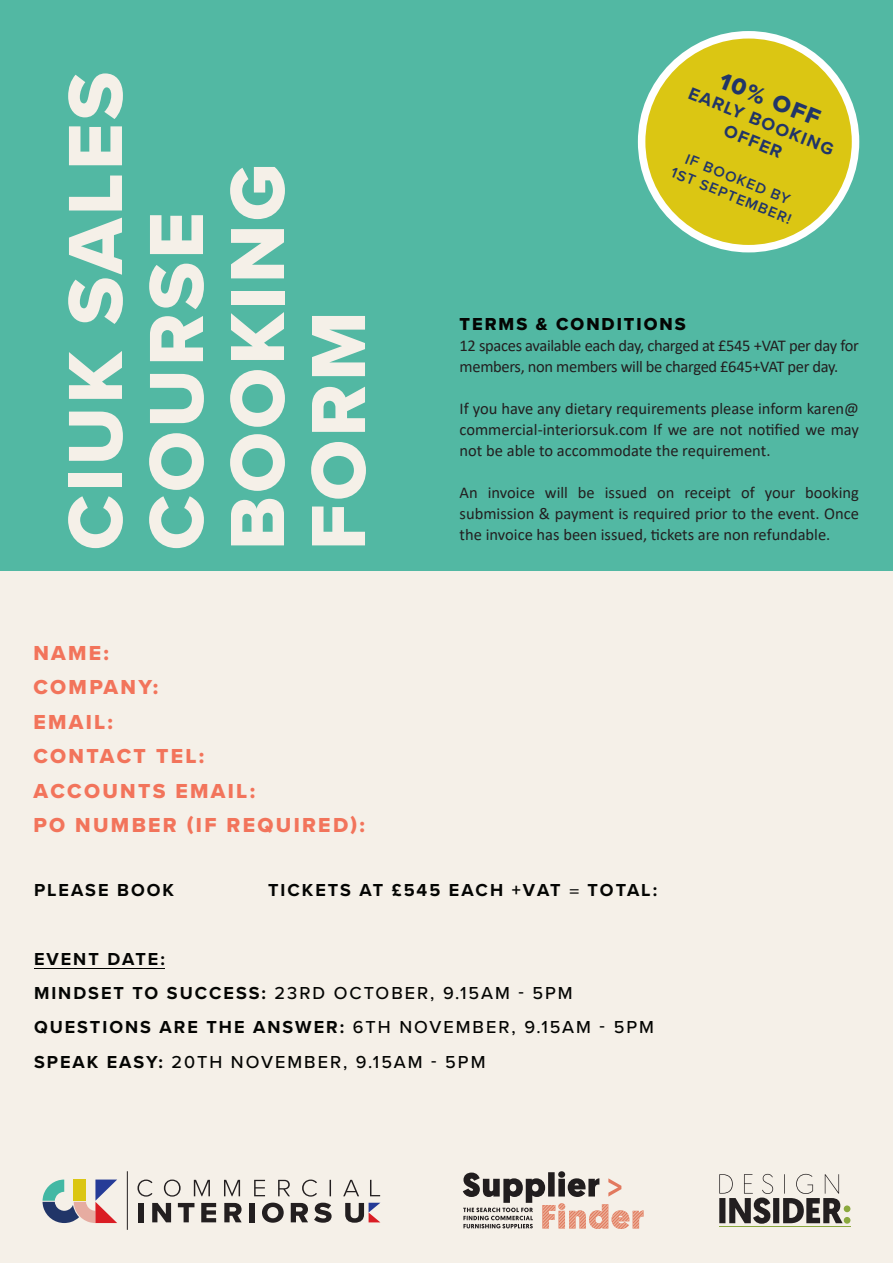
<style>
.page{position:relative;width:893px;height:1263px;background:#fff}
.page>*{position:absolute;margin:0;border:0;box-sizing:border-box;transform-origin:0 0}
.t1{font:79.5px/81px "Proxima Nova Extrabld";letter-spacing:.04em;color:#f5f0e8}
.t2{font:24px "Proxima Nova Extrabld";color:#213568}
.t3{font:21px/34.5px "Proxima Nova Extrabld";letter-spacing:.11em;color:#f2745b}
.t4{font:500 18px/34.5px "Proxima Nova";letter-spacing:.11em;color:#040503}
.t5{font:700 18px "Proxima Nova";letter-spacing:.11em;color:#040503}
.t6{font:700 18px/21.6px "Proxima Nova";color:#213568;text-align:center}
.t7{font:18px "Proxima Nova Extrabld";letter-spacing:.11em;color:#040503}
.t8{font:16.5px/21px "Calibri";letter-spacing:-.015em;color:#231f20;text-align:justify}
.t9{font:600 15px/18px "Proxima Nova";color:#213568;text-align:center}
.s1{font-family:"Minion Pro"}
.s2{font-weight:700}
</style>
<div class="page">
<div style="left:0;top:0;width:893px;height:572px;background:#52b8a3"></div>
<div style="left:642px;top:35px;width:213px;height:214px;background:#dbc613;border-radius:50%"></div>
<div style="left:638px;top:31px;width:221px;height:221px;border:8px solid #fff;border-radius:50%"></div>
<div style="left:0;top:572px;width:893px;height:691px;background:#f5f0e8"></div>
<svg style="left:43px;top:1179px;width:74px;height:44px"></svg>
<hr style="left:127px;top:1171px;width:1px;height:59px;background:#231f20">
<div style="left:138px;top:1203px;width:6px;height:19px;background:#231f20"></div>
<svg style="left:152px;top:1203px;width:19px;height:19px"></svg>
<svg style="left:178px;top:1203px;width:16px;height:19px"></svg>
<svg style="left:201px;top:1203px;width:15px;height:19px"></svg>
<svg style="left:224px;top:1203px;width:18px;height:19px"></svg>
<div style="left:249px;top:1203px;width:6px;height:19px;background:#231f20"></div>
<svg style="left:262px;top:1202px;width:22px;height:21px"></svg>
<svg style="left:291px;top:1203px;width:17px;height:19px"></svg>
<svg style="left:314px;top:1202px;width:18px;height:21px"></svg>
<svg style="left:137px;top:1179px;width:243px;height:17px"></svg>
<svg style="left:345px;top:1203px;width:35px;height:20px"></svg>
<svg style="left:719px;top:1174px;width:131px;height:50px"></svg>
<hr style="left:719px;top:1226px;width:131px;height:1px;background:#8ba93e">
<svg style="left:463px;top:1171px;width:181px;height:58px"></svg>
<hr style="left:34px;top:967px;width:131px;height:1px;background:#040503">
<h1 class="t1" style="left:54px;top:550px;width:480px;rotate:-90deg">CIUK SALES<br>COURSE<br>BOOKING<br>FORM</h1>
<p class="t3" style="left:33px;top:635px;width:333px">NAME:<br>COMPANY:<br>EMAIL:<br>CONTACT TEL:<br>ACCOUNTS EMAIL:<br>PO NUMBER (IF REQUIRED):</p>
<h2 class="t2" style="left:727px;top:63px;width:108px;rotate:22deg">10% OFF</h2>
<p class="t6" style="left:694px;top:82px;width:156px;rotate:22deg">EARLY BOOKING<br>OFFER</p>
<p class="t9" style="left:682px;top:146px;width:130px;rotate:22deg">IF BOOKED BY<br>1ST SEPTEMBER!</p>
<p class="t7" style="left:460px;top:311px;width:228px">TERMS &amp; CONDITIONS</p>
<p class="t8" style="left:460px;top:335px;width:401px">12 spaces available each day, charged at £545 +VAT per day for members, non members will be charged £645+VAT per day.</p>
<p class="t8" style="left:460px;top:398px;width:401px">If you have any dietary requirements please inform karen@ commercial-interiorsuk.com If we are not notified we may not be able to accommodate the requirement.</p>
<p class="t8" style="left:460px;top:482px;width:401px">An invoice will be issued on receipt of your booking submission &amp; payment is required prior to the event. Once the invoice has been issued, tickets are non refundable.</p>
<p class="t5" style="left:34px;top:876px;width:141px">PLEASE BOOK</p>
<p class="t5" style="left:268px;top:876px;width:390px">TICKETS AT £545 EACH +VAT <span class="s1">=</span> TOTAL:</p>
<p class="t4" style="left:34px;top:941px;width:621px"><span class="s2">EVENT DATE:<br>MINDSET TO SUCCESS:</span> 23RD OCTOBER, 9.15AM - 5PM <span class="s2">QUESTIONS ARE THE ANSWER:</span> 6TH NOVEMBER, 9.15AM - 5PM <span class="s2">SPEAK EASY:</span> 20TH NOVEMBER, 9.15AM - 5PM</p>
</div>
